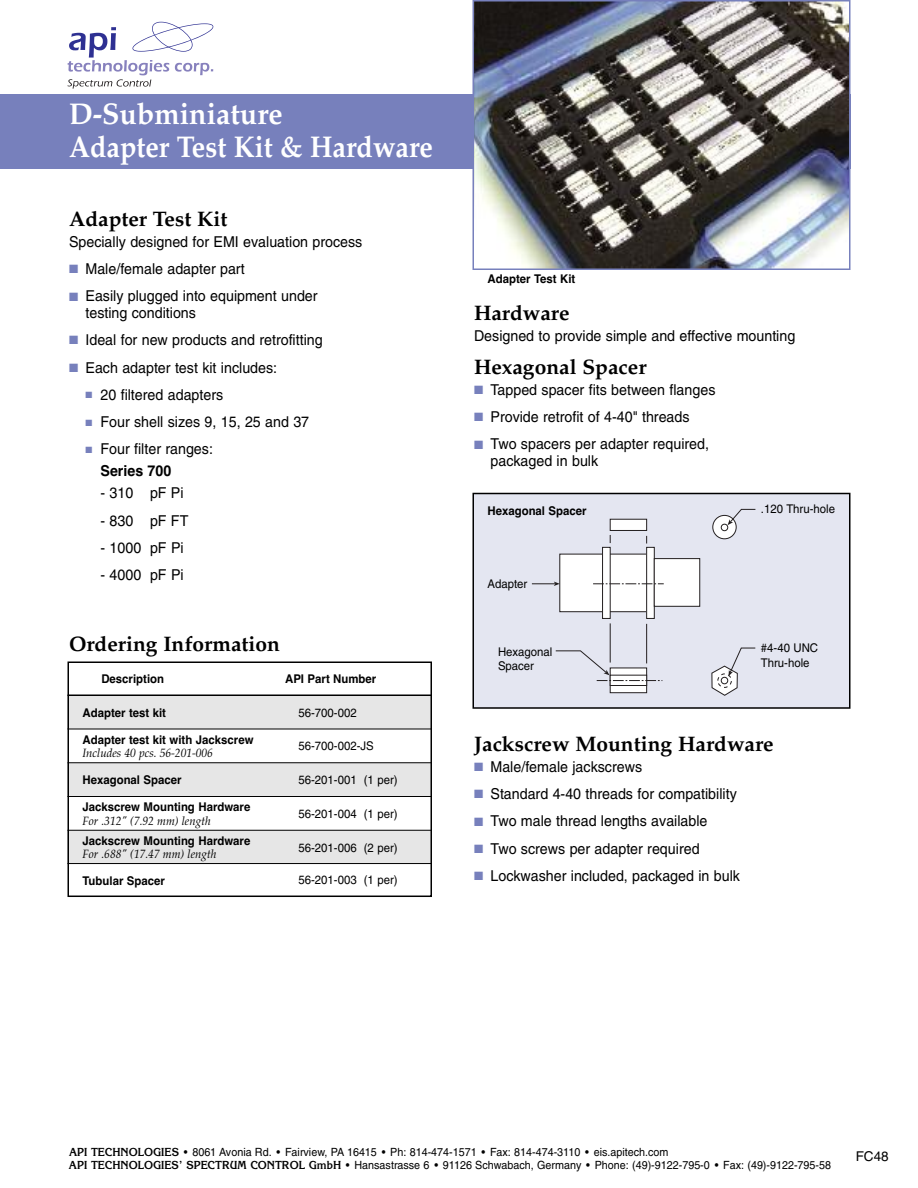
<style>
.page{position:relative;width:918px;height:1188px;background:#fff}
.page>*{position:absolute;margin:0;border:0;box-sizing:border-box;transform-origin:0 0}
.t1{font:700 30px/33px "Palatino";color:#fff;scale:.95 1}
.t2{font:700 21px "Palatino";color:#000}
.t3{font:15px/16.5px "Helvetica";color:#000;scale:.95 1}
.t4{font:13.5px "Helvetica";color:#000}
.t5{font:700 12px "Helvetica";color:#000;scale:.95 1}
.t6{font:12px/14.4px "Helvetica";color:#000;scale:.95 1}
.t7{font:italic 12px "Palatino";color:#000;scale:.95 1}
.t8{font:11.4px/12.8px "Helvetica";color:#000;scale:.95 1}
.s1{color:#7780bc}
.s2{font-weight:700}
.s3{font-family:"Korinna";font-weight:700}
</style>
<div class="page">
<svg style="left:68px;top:22px;width:145px;height:67px"></svg>
<div style="left:0;top:94px;width:850px;height:75px;background:#7780bc"></div>
<div style="left:68px;top:695px;width:364px;height:34px;background:#e6e6e6"></div>
<div style="left:68px;top:763px;width:364px;height:33px;background:#e6e6e6"></div>
<div style="left:68px;top:830px;width:364px;height:34px;background:#e6e6e6"></div>
<img style="left:475px;top:3px;width:372px;height:264px">
<div style="left:472px;top:0;width:378px;height:270px;border:2px solid #7780bc"></div>
<div style="left:473px;top:494px;width:377px;height:214px;background:#e4e6f1"></div>
<div style="left:610px;top:668px;width:37px;height:25px;background:#fff"></div>
<div style="left:610px;top:668px;width:37px;height:25px;border:1px solid #231f20"></div>
<div style="left:560px;top:554px;width:87px;height:58px;background:#fff"></div>
<div style="left:559px;top:554px;width:88px;height:58px;border:1px solid #231f20"></div>
<div style="left:603px;top:547px;width:7px;height:71px;background:#fff"></div>
<div style="left:602px;top:547px;width:9px;height:72px;border:1px solid #231f20"></div>
<div style="left:647px;top:547px;width:7px;height:71px;background:#fff"></div>
<div style="left:646px;top:547px;width:9px;height:72px;border:1px solid #231f20"></div>
<div style="left:654px;top:559px;width:46px;height:47px;background:#fff"></div>
<div style="left:654px;top:558px;width:46px;height:49px;border:1px solid #231f20"></div>
<svg style="left:593px;top:583px;width:71px;height:1px"></svg>
<div style="left:610px;top:675px;width:37px;height:11px;border:1px solid #231f20"></div>
<hr style="left:610px;top:623px;width:1px;height:40px;background:#231f20">
<hr style="left:646px;top:624px;width:1px;height:39px;background:#231f20">
<svg style="left:555px;top:650px;width:107px;height:31px"></svg>
<svg style="left:532px;top:582px;width:28px;height:4px"></svg>
<svg style="left:711px;top:647px;width:45px;height:49px"></svg>
<div style="left:610px;top:519px;width:37px;height:11px;background:#fff"></div>
<div style="left:610px;top:519px;width:37px;height:12px;border:1px solid #231f20"></div>
<div style="left:713px;top:515px;width:23px;height:24px;background:#fff;border-radius:50%"></div>
<div style="left:712px;top:515px;width:25px;height:24px;border:1px solid #231f20;border-radius:50%"></div>
<div style="left:721px;top:524px;width:7px;height:7px;border:1px solid #231f20;border-radius:50%"></div>
<svg style="left:728px;top:508px;width:28px;height:17px"></svg>
<div style="left:472px;top:493px;width:378px;height:216px;border:2px solid #000"></div>
<div style="left:68px;top:662px;width:364px;height:235px;border:2px solid #000"></div>
<hr style="left:68px;top:694px;width:364px;height:2px;background:#000">
<hr style="left:68px;top:729px;width:364px;height:1px;background:#000">
<hr style="left:68px;top:762px;width:364px;height:1px;background:#000">
<hr style="left:68px;top:796px;width:364px;height:1px;background:#000">
<hr style="left:68px;top:830px;width:364px;height:1px;background:#000">
<hr style="left:68px;top:863px;width:364px;height:1px;background:#000">
<h1 class="t1" style="left:69px;top:101px;width:385px">D-Subminiature<br>Adapter Test Kit &amp; Hardware</h1>
<h2 class="t2" style="left:69px;top:211px;width:160px">Adapter Test Kit</h2>
<p class="t3" style="left:69px;top:235px;width:310px">Specially designed for EMI evaluation process</p>
<p class="t3" style="left:69px;top:262px;width:186px"><span class="s1">■</span> Male/female adapter part</p>
<p class="t3" style="left:86px;top:289px;width:246px;text-indent:-17px"><span class="s1">■</span> Easily plugged into equipment under testing conditions</p>
<p class="t3" style="left:69px;top:333px;width:269px"><span class="s1">■</span> Ideal for new products and retrofitting</p>
<p class="t3" style="left:69px;top:360px;width:221px"><span class="s1">■</span> Each adapter test kit includes:</p>
<p class="t3" style="left:86px;top:388px;width:147px"><span class="s1">■</span> 20 filtered adapters</p>
<p class="t3" style="left:86px;top:415px;width:237px"><span class="s1">■</span> Four shell sizes 9, 15, 25 and 37</p>
<p class="t3" style="left:101px;top:440px;width:120px;line-height:21.9px;text-indent:-15px"><span class="s1">■</span> Four filter ranges:<br><span class="s2">Series 700</span></p>
<p class="t3" style="left:101px;top:486px;width:89px">- 310 pF Pi</p>
<p class="t3" style="left:101px;top:513px;width:94px">- 830 pF FT</p>
<p class="t3" style="left:101px;top:541px;width:89px">- 1000 pF Pi</p>
<p class="t3" style="left:101px;top:568px;width:89px">- 4000 pF Pi</p>
<h2 class="t2" style="left:69px;top:636px;width:213px">Ordering Information</h2>
<p class="t5" style="left:101px;top:672px;width:68px">Description</p>
<p class="t5" style="left:285px;top:672px;width:98px">API Part Number</p>
<p class="t5" style="left:83px;top:706px;width:90px">Adapter test kit</p>
<p class="t6" style="left:299px;top:706px;width:63px">56-700-002</p>
<p class="t6" style="left:299px;top:740px;width:81px">56-700-002-JS</p>
<p class="t6" style="left:299px;top:774px;width:106px">56-201-001 (1 per)</p>
<p class="t6" style="left:299px;top:808px;width:106px">56-201-004 (1 per)</p>
<p class="t6" style="left:299px;top:841px;width:106px">56-201-006 (2 per)</p>
<p class="t5" style="left:83px;top:874px;width:88px">Tubular Spacer</p>
<p class="t6" style="left:299px;top:874px;width:106px">56-201-003 (1 per)</p>
<p class="t5" style="left:83px;top:733px;width:182px">Adapter test kit with Jackscrew</p>
<p class="t7" style="left:83px;top:748px;width:139px">Includes 40 pcs. 56-201-006</p>
<p class="t5" style="left:83px;top:773px;width:106px">Hexagonal Spacer</p>
<p class="t5" style="left:83px;top:800px;width:178px">Jackscrew Mounting Hardware</p>
<p class="t7" style="left:83px;top:816px;width:137px">For .312" (7.92 mm) length</p>
<p class="t5" style="left:83px;top:834px;width:178px">Jackscrew Mounting Hardware</p>
<p class="t7" style="left:83px;top:850px;width:143px">For .688" (17.47 mm) length</p>
<p class="t5" style="left:488px;top:272px;width:94px">Adapter Test Kit</p>
<h2 class="t2" style="left:474px;top:305px;width:97px">Hardware</h2>
<p class="t3" style="left:474px;top:329px;width:340px">Designed to provide simple and effective mounting</p>
<h2 class="t2" style="left:474px;top:359px;width:174px">Hexagonal Spacer</h2>
<p class="t3" style="left:474px;top:383px;width:256px"><span class="s1">■</span> Tapped spacer fits between flanges</p>
<p class="t3" style="left:474px;top:410px;width:228px"><span class="s1">■</span> Provide retrofit of 4-40" threads</p>
<p class="t3" style="left:491px;top:437px;width:232px;text-indent:-17px"><span class="s1">■</span> Two spacers per adapter required, packaged in bulk</p>
<p class="t5" style="left:488px;top:504px;width:106px">Hexagonal Spacer</p>
<p class="t6" style="left:488px;top:577px;width:44px">Adapter</p>
<p class="t6" style="left:761px;top:503px;width:80px">.120 Thru-hole</p>
<p class="t6" style="left:498px;top:645px;width:59px">Hexagonal<br>Spacer</p>
<p class="t6" style="left:761px;top:642px;width:62px">#4-40 UNC<br>Thru-hole</p>
<h2 class="t2" style="left:474px;top:736px;width:301px">Jackscrew Mounting Hardware</h2>
<p class="t3" style="left:474px;top:760px;width:178px"><span class="s1">■</span> Male/female jackscrews</p>
<p class="t3" style="left:474px;top:787px;width:278px"><span class="s1">■</span> Standard 4-40 threads for compatibility</p>
<p class="t3" style="left:474px;top:814px;width:247px"><span class="s1">■</span> Two male thread lengths available</p>
<p class="t3" style="left:474px;top:842px;width:239px"><span class="s1">■</span> Two screws per adapter required</p>
<p class="t3" style="left:474px;top:869px;width:282px"><span class="s1">■</span> Lockwasher included, packaged in bulk</p>
<p class="t8" style="left:69px;top:1147px;width:804px"><span class="s3">API TECHNOLOGIES</span> • 8061 Avonia Rd. • Fairview, PA 16415 • Ph: 814-474-1571 • Fax: 814-474-3110 • eis.apitech.com<br><span class="s3">API TECHNOLOGIES’ SPECTRUM CONTROL GmbH</span> • Hansastrasse 6 • 91126 Schwabach, Germany • Phone: (49)-9122-795-0 • Fax: (49)-9122-795-58</p>
<p class="t4" style="left:856px;top:1151px;width:35px">FC48</p>
</div>
